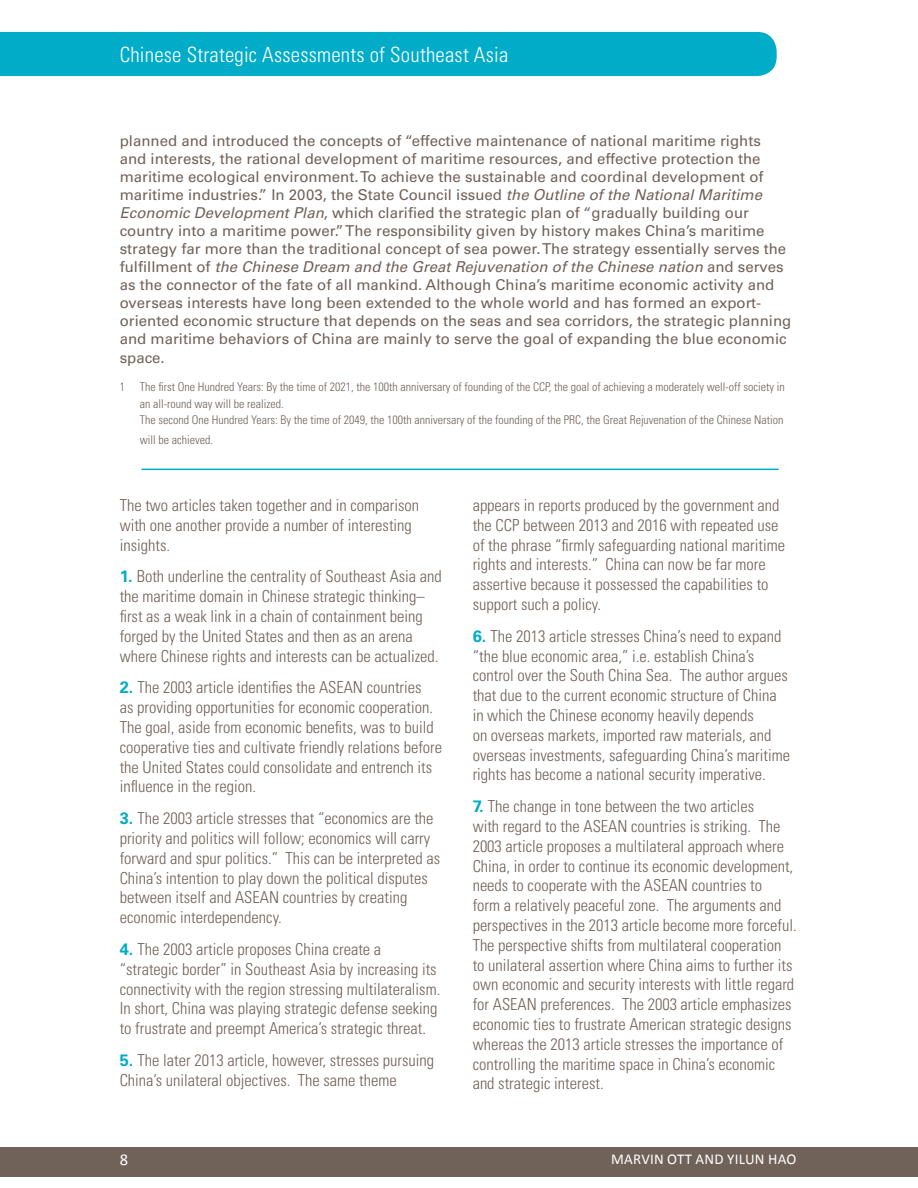
<style>
.page{position:relative;width:918px;height:1188px;background:#fff}
.page>*{position:absolute;margin:0;border:0;box-sizing:border-box;transform-origin:0 0}
.t1{font:300 condensed 21px "Univers LT Std";letter-spacing:.01em;color:#fff}
.t2{font:300 condensed 16.5px/19.8px "Univers LT Std";color:#716259}
.t3{font:16.5px "Calibri";color:#fff}
.Translations{font:15px/18.1px "Univers LT Std";color:#716259}
.t4{font:15px "Calibri";letter-spacing:.02em;color:#fff}
.Endnote_text{font:300 condensed 12px/16.5px "Univers LT Std";color:#716259}
.s1{font-style:italic}
.s2{font-weight:700;font-stretch:normal;color:#00acc8}
</style>
<div class="page">
<div style="left:0;top:32px;width:777px;height:44px;background:#00acc8"></div>
<div style="left:0;top:1147px;width:918px;height:29px;background:#716259"></div>
<hr style="left:142px;top:469px;width:637px;height:1px;background:#00acc8">
<p class="t1" style="left:120px;top:42px;width:390px">Chinese Strategic Assessments of Southeast Asia</p>
<p class="Translations" style="left:120px;top:132px;width:673px">planned and introduced the concepts of “effective maintenance of national maritime rights<br>and interests, the rational development of maritime resources, and effective protection the maritime ecological environment. To achieve the sustainable and coordinal development of maritime industries.” In 2003, the State Council issued <span class="s1">the Outline of the National Maritime Economic Development Plan</span>, which clarified the strategic plan of “gradually building our country into a maritime power.” The responsibility given by history makes China’s maritime strategy far more than the traditional concept of sea power. The strategy essentially serves the fulfillment of <span class="s1">the Chinese Dream and the Great Rejuvenation of the Chinese nation</span> and serves as the connector of the fate of all mankind. Although China’s maritime economic activity and overseas interests have long been extended to the whole world and has formed an export&shy;oriented economic structure that depends on the seas and sea corridors, the strategic planning and maritime behaviors of China are mainly to serve the goal of expanding the blue economic space.</p>
<p class="Endnote_text" style="left:140px;top:379px;width:646px;text-indent:-20px">1 The first One Hundred Years: By the time of 2021, the 100th anniversary of founding of the CCP, the goal of achieving a moderately well-off society in an all-round way will be realized.</p>
<p class="Endnote_text" style="left:140px;top:410px;width:645px;line-height:19.8px">The second One Hundred Years: By the time of 2049, the 100th anniversary of the founding of the PRC, the Great Rejuvenation of the Chinese Nation will be achieved.</p>
<p class="t2" style="left:120px;top:495px;width:301px">The two articles taken together and in comparison with one another provide a number of interesting insights.</p>
<p class="t2" style="left:120px;top:567px;width:324px"><span class="s2">1.</span> Both underline the centrality of Southeast Asia and the maritime domain in Chinese strategic thinking– first as a weak link in a chain of containment being forged by the United States and then as an arena where Chinese rights and interests can be actualized.</p>
<p class="t2" style="left:120px;top:678px;width:324px"><span class="s2">2.</span> The 2003 article identifies the ASEAN countries<br>as providing opportunities for economic cooperation.<br>The goal, aside from economic benefits, was to build cooperative ties and cultivate friendly relations before the United States could consolidate and entrench its influence in the region.</p>
<p class="t2" style="left:120px;top:808px;width:322px"><span class="s2">3.</span> The 2003 article stresses that “economics are the priority and politics will follow; economics will carry forward and spur politics.” This can be interpreted as China’s intention to play down the political disputes between itself and ASEAN countries by creating economic interdependency.</p>
<p class="t2" style="left:120px;top:939px;width:322px"><span class="s2">4.</span> The 2003 article proposes China create a “strategic border” in Southeast Asia by increasing its connectivity with the region stressing multilateralism.<br>In short, China was playing strategic defense seeking to frustrate and preempt America’s strategic threat.</p>
<p class="t2" style="left:120px;top:1050px;width:316px"><span class="s2">5.</span> The later 2013 article, however, stresses pursuing<br>China’s unilateral objectives. The same theme</p>
<p class="t2" style="left:473px;top:495px;width:314px">appears in reports produced by the government and the CCP between 2013 and 2016 with repeated use of the phrase “firmly safeguarding national maritime rights and interests.” China can now be far more assertive because it possessed the capabilities to support such a policy.</p>
<p class="t2" style="left:473px;top:626px;width:319px"><span class="s2">6.</span> The 2013 article stresses China’s need to expand “the blue economic area,” i.e. establish China’s control over the South China Sea. The author argues that due to the current economic structure of China in which the Chinese economy heavily depends<br>on overseas markets, imported raw materials, and overseas investments, safeguarding China’s maritime rights has become a national security imperative.</p>
<p class="t2" style="left:473px;top:796px;width:325px"><span class="s2">7.</span> The change in tone between the two articles<br>with regard to the ASEAN countries is striking. The 2003 article proposes a multilateral approach where China, in order to continue its economic development, needs to cooperate with the ASEAN countries to<br>form a relatively peaceful zone. The arguments and perspectives in the 2013 article become more forceful.<br>The perspective shifts from multilateral cooperation to unilateral assertion where China aims to further its own economic and security interests with little regard for ASEAN preferences. The 2003 article emphasizes economic ties to frustrate American strategic designs whereas the 2013 article stresses the importance of controlling the maritime space in China’s economic and strategic interest.</p>
<p class="t3" style="left:120px;top:1149px;width:10px">8</p>
<p class="t4" style="left:611px;top:1150px;width:187px">MARVIN OTT AND YILUN HAO</p>
</div>
